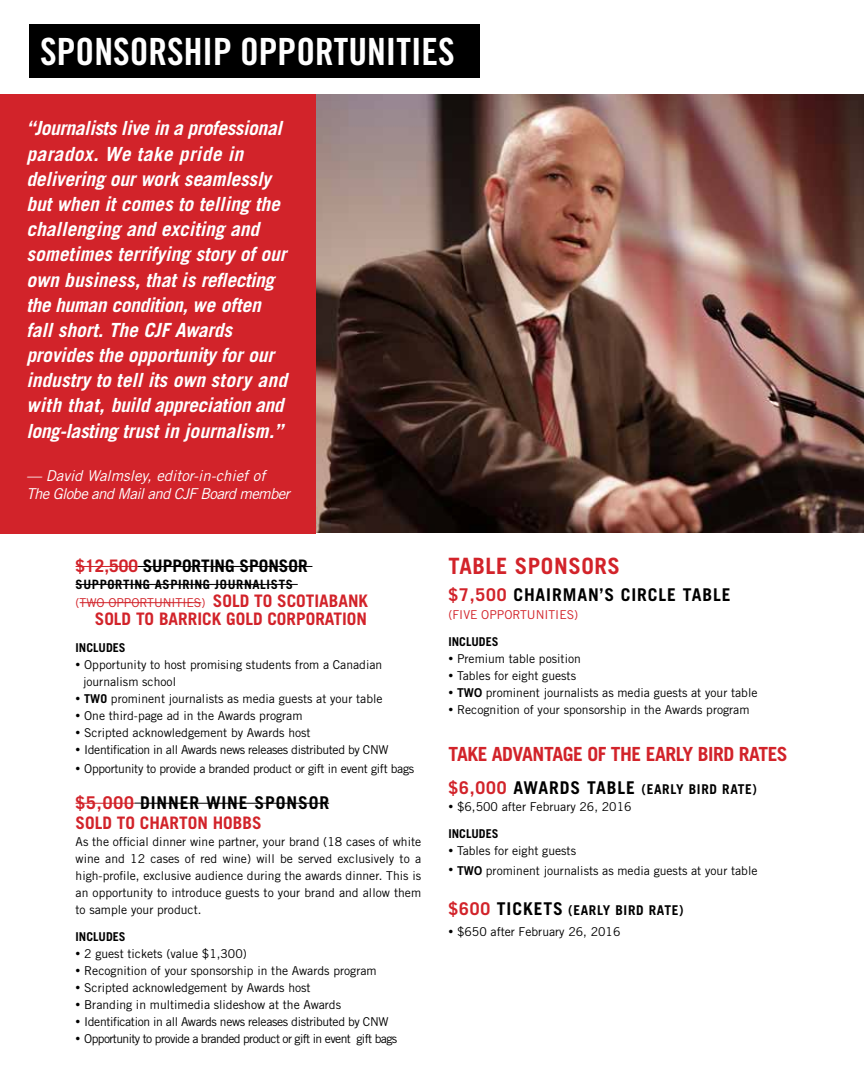
<style>
.page{position:relative;width:864px;height:1080px;background:#fff}
.page>*{position:absolute;margin:0;border:0;box-sizing:border-box;transform-origin:0 0}
.t1{font:37.5px "Trade Gothic LT Std Bd Cn 20";color:#fff}
.t2{font:700 22.5px "Trade Gothic LT Std";letter-spacing:.025em;color:#d2232a}
.t3{font:italic 700 19.5px/25.2px "Trade Gothic LT Std";color:#fff}
.t4{font:700 19.5px "Trade Gothic LT Std";letter-spacing:-.025em;color:#d2232a}
.t5{font:700 17.55px "Trade Gothic LT Std";letter-spacing:.05em;color:#000}
.t6{font:700 17.25px "Trade Gothic LT Std";color:#d2232a}
.t7{font:700 17.25px "Trade Gothic LT Std";color:#000}
.t8{font:italic 15px/18px "Trade Gothic LT Std";letter-spacing:-.04em;color:#fff}
.t9{font:700 13.5px "Trade Gothic LT Std";letter-spacing:.05em;color:#000}
.t10{font:700 12.9px "Trade Gothic LT Std";letter-spacing:.05em;color:#000}
.t11{font:12.15px/17.1px "Trade Gothic LT Std";color:#000}
.t12{font:12.15px "Trade Gothic LT Std";letter-spacing:-.03em;color:#000}
.t13{font:12.15px "Trade Gothic LT Std";letter-spacing:-.025em;color:#000}
.t14{font:12.15px "Trade Gothic LT Std";letter-spacing:-.05em;color:#000}
.t15{font:12.15px "Trade Gothic LT Std";color:#d2232a}
.t16{font:700 12.15px "Trade Gothic LT Std";color:#000}
.s1{color:#d2232a}
.s2{font-weight:700;font-size:17.25px}
.s3{font-size:9.75px}
.s4{font-weight:700}
.s5{font-family:"Trade Gothic LT Std Bd 2"}
.s6{font-size:17.55px;color:#d2232a}
.s7{font-size:17.55px}
</style>
<div class="page">
<img style="left:315px;top:94px;width:549px;height:439px">
<div style="left:0;top:94px;width:315px;height:439px;background:#d2232a"></div>
<hr style="left:76px;top:566px;width:62px;height:1px;background:#d2232a">
<hr style="left:138px;top:566px;width:174px;height:1px;background:#000">
<hr style="left:76px;top:584px;width:222px;height:1px;background:#000">
<hr style="left:80px;top:602px;width:121px;height:1px;background:#d2232a">
<hr style="left:76px;top:803px;width:59px;height:1px;background:#d2232a">
<hr style="left:140px;top:803px;width:189px;height:1px;background:#000">
<div style="left:29px;top:24px;width:451px;height:54px;background:#000"></div>
<h1 class="t1" style="left:40px;top:28px;width:416px">SPONSORSHIP OPPORTUNITIES</h1>
<p class="t3" style="left:26px;top:116px;width:262px">“Journalists live in a professional paradox. We take pride in delivering our work seamlessly but when it comes to telling the challenging and exciting and sometimes terrifying story of our own business, that is reflecting the human condition, we often fall short. The CJF Awards provides the opportunity for our industry to tell its own story and with that, build appreciation and long-lasting trust in journalism.”</p>
<p class="t8" style="left:26px;top:467px;width:265px">— David Walmsley, editor-in-chief of<br>The Globe and Mail and CJF Board member</p>
<h3 class="t7" style="left:76px;top:555px;width:234px"><span class="s1">$12,500</span> SUPPORTING SPONSOR</h3>
<p class="t10" style="left:76px;top:576px;width:219px">SUPPORTING ASPIRING JOURNALISTS</p>
<p class="t15" style="left:76px;top:595px;width:294px">(TWO OPPORTUNITIES) <span class="s2">SOLD TO SCOTIABANK</span></p>
<h3 class="t6" style="left:95px;top:608px;width:274px">SOLD TO BARRICK GOLD CORPORATION</h3>
<p class="t16" style="left:76px;top:640px;width:52px">INCLUDES</p>
<p class="t11" style="left:83px;top:656px;width:301px;text-indent:-7px"><span class="s3">•</span> Opportunity to host promising students from a Canadian journalism school</p>
<p class="t11" style="left:76px;top:690px;width:309px"><span class="s3">•</span> <span class="s4">TWO</span> prominent journalists as media guests at your table</p>
<p class="t11" style="left:76px;top:707px;width:228px"><span class="s3">•</span> One third-page ad in the Awards program</p>
<p class="t11" style="left:76px;top:724px;width:237px"><span class="s3">•</span> Scripted acknowledgement by Awards host</p>
<p class="t12" style="left:76px;top:742px;width:315px"><span class="s3">•</span> Identification in all Awards news releases distributed by CNW</p>
<p class="t13" style="left:76px;top:761px;width:340px"><span class="s3">•</span> Opportunity to provide a branded product or gift in event gift bags</p>
<h3 class="t5" style="left:76px;top:792px;width:255px"><span class="s1">$5,000</span> DINNER WINE SPONSOR</h3>
<h3 class="t6" style="left:76px;top:812px;width:188px">SOLD TO CHARTON HOBBS</h3>
<p class="t11" style="left:76px;top:833px;width:347px;text-align:justify">As the official dinner wine partner, your brand (18 cases of white wine and 12 cases of red wine) will be served exclusively to a high-profile, exclusive audience during the awards dinner. This is an opportunity to introduce guests to your brand and allow them to sample your product.</p>
<p class="t16" style="left:76px;top:929px;width:52px">INCLUDES</p>
<p class="t11" style="left:76px;top:945px;width:173px"><span class="s3">•</span> 2 guest tickets (value $1,300)</p>
<p class="t11" style="left:76px;top:962px;width:303px"><span class="s3">•</span> Recognition of your sponsorship in the Awards program</p>
<p class="t11" style="left:76px;top:979px;width:237px"><span class="s3">•</span> Scripted acknowledgement by Awards host</p>
<p class="t11" style="left:76px;top:996px;width:267px"><span class="s3">•</span> Branding in multimedia slideshow at the Awards</p>
<p class="t12" style="left:76px;top:1015px;width:315px"><span class="s3">•</span> Identification in all Awards news releases distributed by CNW</p>
<p class="t14" style="left:76px;top:1032px;width:323px"><span class="s3">•</span> Opportunity to provide a branded product or gift in event gift bags</p>
<h2 class="t2" style="left:448px;top:552px;width:173px">TABLE SPONSORS</h2>
<h3 class="t5" style="left:448px;top:584px;width:284px"><span class="s1">$7,500</span> CHAIRMAN’S CIRCLE TABLE</h3>
<p class="t15" style="left:448px;top:607px;width:131px">(FIVE OPPORTUNITIES)</p>
<p class="t16" style="left:448px;top:634px;width:52px">INCLUDES</p>
<p class="t11" style="left:448px;top:650px;width:134px"><span class="s3">•</span> Premium table position</p>
<p class="t11" style="left:448px;top:667px;width:129px"><span class="s3">•</span> Tables for eight guests</p>
<p class="t11" style="left:448px;top:684px;width:311px"><span class="s3">•</span> <span class="s5">TWO</span> prominent journalists as media guests at your table</p>
<p class="t11" style="left:448px;top:701px;width:303px"><span class="s3">•</span> Recognition of your sponsorship in the Awards program</p>
<h3 class="t4" style="left:448px;top:742px;width:341px">TAKE ADVANTAGE OF THE EARLY BIRD RATES</h3>
<p class="t9" style="left:448px;top:781px;width:310px"><span class="s6">$6,000</span> <span class="s7">AWARDS TABLE</span> (EARLY BIRD RATE)</p>
<p class="t11" style="left:448px;top:798px;width:185px"><span class="s3">•</span> $6,500 after February 26, 2016</p>
<p class="t16" style="left:449px;top:826px;width:52px">INCLUDES</p>
<p class="t11" style="left:448px;top:842px;width:129px"><span class="s3">•</span> Tables for eight guests</p>
<p class="t11" style="left:448px;top:862px;width:311px"><span class="s3">•</span> <span class="s5">TWO</span> prominent journalists as media guests at your table</p>
<p class="t9" style="left:448px;top:902px;width:237px"><span class="s6">$600</span> <span class="s7">TICKETS</span> (EARLY BIRD RATE)</p>
<p class="t11" style="left:448px;top:923px;width:173px"><span class="s3">•</span> $650 after February 26, 2016</p>
</div>
